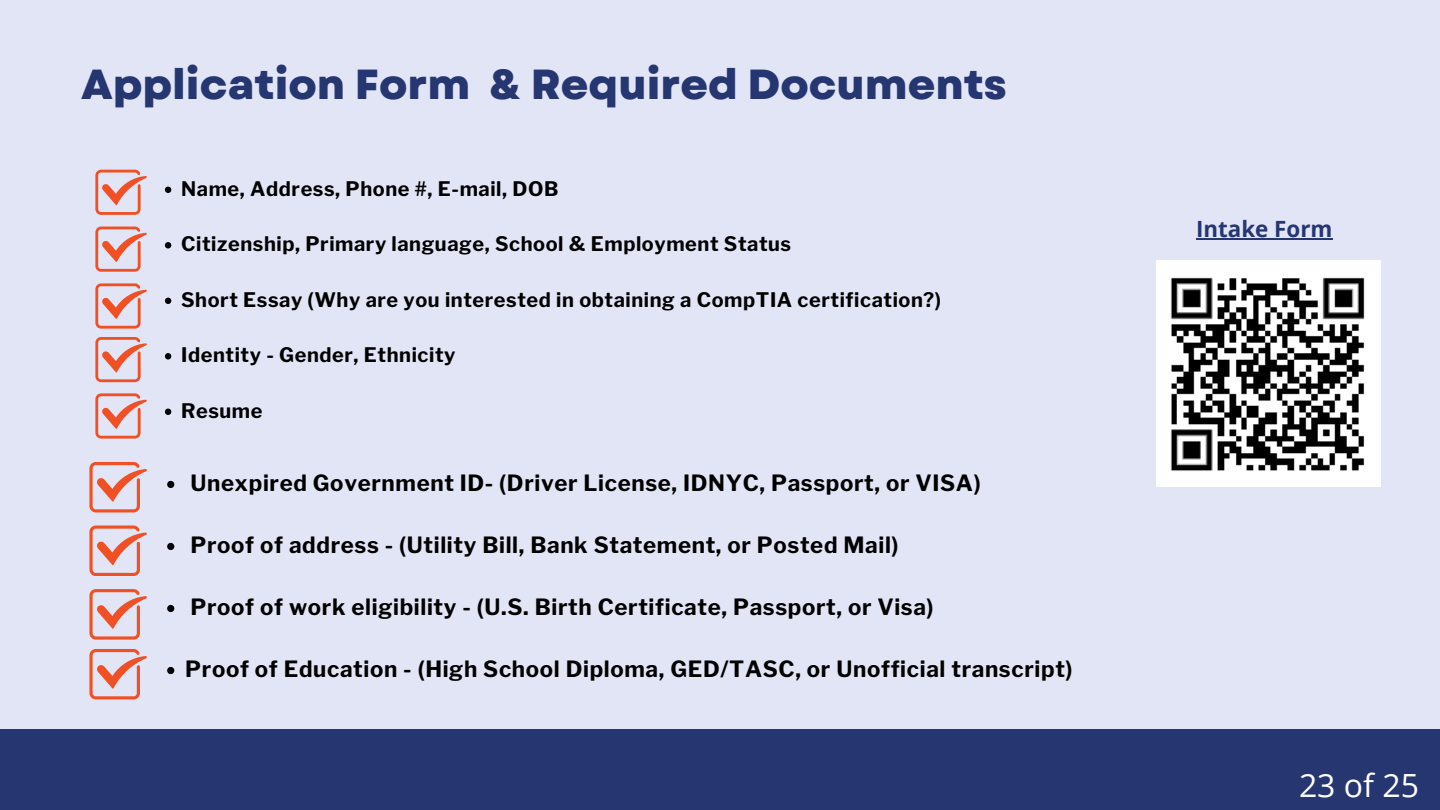
<style>
.page{position:relative;width:1440px;height:810px;background:#e1e5f6}
.page>*{position:absolute;margin:0;border:0;box-sizing:border-box;transform-origin:0 0}
.t1{font:800 42px "Garet";color:#263670}
.t2{font:32px "Open Sans";color:#fff}
.t3{font:700 22.4px "Open Sans";color:#263670}
.t4{font:700 22.3px "Libre Franklin";letter-spacing:.03em;color:#000}
.t5{font:700 19.9px "Libre Franklin";letter-spacing:.03em;color:#000}
</style>
<div class="page">
<div style="left:0;top:729px;width:1440px;height:81px;background:#263670"></div>
<svg style="left:167px;top:481px;width:7px;height:7px"></svg>
<svg style="left:167px;top:543px;width:7px;height:7px"></svg>
<svg style="left:167px;top:605px;width:7px;height:7px"></svg>
<svg style="left:167px;top:667px;width:7px;height:7px"></svg>
<svg style="left:165px;top:187px;width:6px;height:6px"></svg>
<svg style="left:165px;top:242px;width:6px;height:6px"></svg>
<svg style="left:165px;top:298px;width:6px;height:6px"></svg>
<svg style="left:165px;top:353px;width:6px;height:6px"></svg>
<svg style="left:165px;top:409px;width:6px;height:6px"></svg>
<svg style="left:95px;top:170px;width:52px;height:45px"></svg>
<svg style="left:95px;top:227px;width:52px;height:45px"></svg>
<svg style="left:95px;top:283px;width:52px;height:45px"></svg>
<svg style="left:95px;top:337px;width:52px;height:45px"></svg>
<svg style="left:95px;top:393px;width:52px;height:45px"></svg>
<svg style="left:89px;top:462px;width:58px;height:50px"></svg>
<svg style="left:89px;top:526px;width:58px;height:50px"></svg>
<svg style="left:89px;top:589px;width:58px;height:50px"></svg>
<svg style="left:89px;top:649px;width:58px;height:50px"></svg>
<img style="left:1157px;top:260px;width:224px;height:227px">
<hr style="left:1196px;top:238px;width:136px;height:2px;background:#263670">
<p class="t1" style="left:81px;top:54px;width:928px">Application Form &amp; Required Documents</p>
<h1 class="t5" style="left:181px;top:176px;width:379px">Name, Address, Phone #, E-mail, DOB</h1>
<p class="t5" style="left:181px;top:232px;width:611px">Citizenship, Primary language, School &amp; Employment Status</p>
<p class="t5" style="left:181px;top:287px;width:761px">Short Essay (Why are you interested in obtaining a CompTIA certification?)</p>
<h3 class="t5" style="left:181px;top:343px;width:276px">Identity - Gender, Ethnicity</h3>
<p class="t5" style="left:181px;top:398px;width:83px">Resume</p>
<p class="t4" style="left:191px;top:469px;width:792px">Unexpired Government ID- (Driver License, IDNYC, Passport, or VISA)</p>
<h3 class="t4" style="left:191px;top:531px;width:710px">Proof of address - (Utility Bill, Bank Statement, or Posted Mail)</h3>
<p class="t4" style="left:191px;top:594px;width:745px">Proof of work eligibility - (U.S. Birth Certificate, Passport, or Visa)</p>
<p class="t4" style="left:185px;top:656px;width:889px">Proof of Education - (High School Diploma, GED/TASC, or Unofficial transcript)</p>
<p class="t3" style="left:1196px;top:213px;width:138px">Intake Form</p>
<h3 class="t2" style="left:1299px;top:763px;width:121px">23 of 25</h3>
</div>
